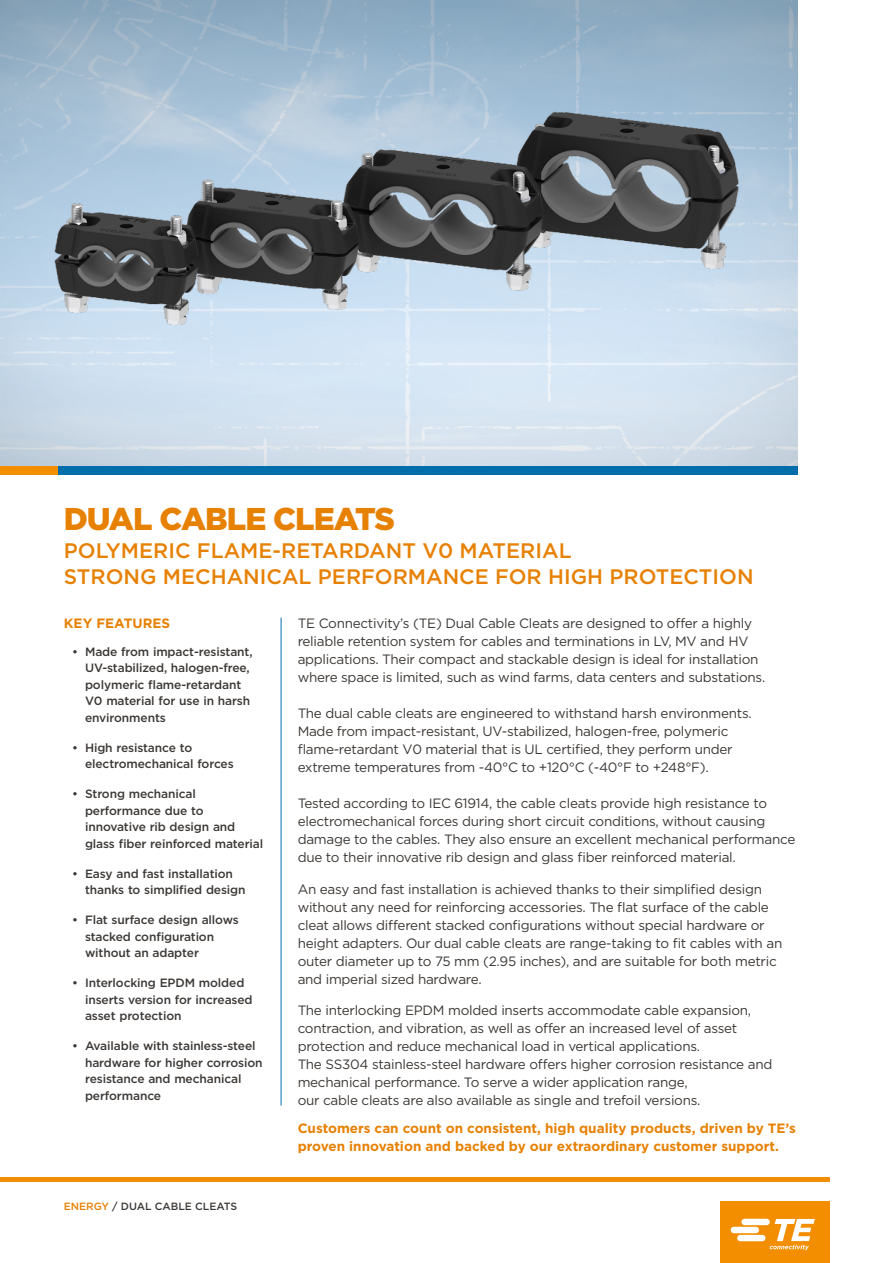
<style>
.page{position:relative;width:893px;height:1263px;background:#fff}
.page>*{position:absolute;margin:0;border:0;box-sizing:border-box;transform-origin:0 0}
.t1{font:900 31.5px "Gotham";letter-spacing:-.03em;color:#e78104}
.t2{font:500 21px/25.5px "Gotham";color:#e78104}
.t3{font:13.5px/18px "Gotham";letter-spacing:-.02em;color:#3c3835}
.t4{font:700 13.5px/18px "Gotham";color:#e78104}
.t5{font:500 12px/16.5px "Gotham";letter-spacing:-.01em;color:#3c3835}
.t6{font:500 10.5px "Gotham";color:#3c3835}
.s1{color:#e78104}
</style>
<div class="page">
<img style="left:0;top:0;width:797px;height:466px">
<div style="left:0;top:466px;width:58px;height:9px;background:#f28e00"></div>
<hr style="left:0;top:1177px;width:829px;height:4px;background:#f28e00">
<div style="left:720px;top:1201px;width:109px;height:62px;background:#f28e00"></div>
<svg style="left:731px;top:1219px;width:84px;height:31px"></svg>
<div style="left:58px;top:466px;width:739px;height:9px;background:#006eab"></div>
<img style="left:53px;top:28px;width:687px;height:427px">
<hr style="left:281px;top:618px;width:1px;height:487px;background:#006eab">
<h1 class="t1" style="left:64px;top:497px;width:333px">DUAL CABLE CLEATS</h1>
<h2 class="t2" style="left:64px;top:538px;width:691px">POLYMERIC FLAME-RETARDANT V0 MATERIAL<br>STRONG MECHANICAL PERFORMANCE FOR HIGH PROTECTION</h2>
<p class="t4" style="left:64px;top:615px;width:108px">KEY FEATURES</p>
<p class="t3" style="left:298px;top:614px;width:469px">TE Connectivity’s (TE) Dual Cable Cleats are designed to offer a highly reliable retention system for cables and terminations in LV, MV and HV applications. Their compact and stackable design is ideal for installation where space is limited, such as wind farms, data centers and substations.</p>
<p class="t3" style="left:298px;top:704px;width:456px">The dual cable cleats are engineered to withstand harsh environments.<br>Made from impact-resistant, UV-stabilized, halogen-free, polymeric flame-retardant V0 material that is UL certified, they perform under extreme temperatures from -40°C to +120°C (-40°F to +248°F).</p>
<p class="t3" style="left:298px;top:794px;width:499px">Tested according to IEC 61914, the cable cleats provide high resistance to electromechanical forces during short circuit conditions, without causing damage to the cables. They also ensure an excellent mechanical performance due to their innovative rib design and glass fiber reinforced material.</p>
<p class="t3" style="left:298px;top:880px;width:486px">An easy and fast installation is achieved thanks to their simplified design without any need for reinforcing accessories. The flat surface of the cable cleat allows different stacked configurations without special hardware or height adapters. Our dual cable cleats are range-taking to fit cables with an outer diameter up to 75 mm (2.95 inches), and are suitable for both metric and imperial sized hardware.</p>
<p class="t3" style="left:298px;top:1001px;width:476px">The interlocking EPDM molded inserts accommodate cable expansion, contraction, and vibration, as well as offer an increased level of asset protection and reduce mechanical load in vertical applications.<br>The SS304 stainless-steel hardware offers higher corrosion resistance and mechanical performance. To serve a wider application range,<br>our cable cleats are also available as single and trefoil versions.</p>
<p class="t4" style="left:298px;top:1119px;width:500px">Customers can count on consistent, high quality products, driven by TE’s proven innovation and backed by our extraordinary customer support.</p>
<p class="t5" style="left:85px;top:643px;width:169px;text-indent:-13px">• Made from impact-resistant,<br>UV-stabilized, halogen-free, polymeric flame-retardant<br>V0 material for use in harsh environments</p>
<p class="t5" style="left:85px;top:739px;width:150px;text-indent:-13px">• High resistance to electromechanical forces</p>
<p class="t5" style="left:85px;top:786px;width:180px;text-indent:-13px">• Strong mechanical performance due to innovative rib design and glass fiber reinforced material</p>
<p class="t5" style="left:85px;top:865px;width:162px;text-indent:-13px">• Easy and fast installation thanks to simplified design</p>
<p class="t5" style="left:85px;top:912px;width:155px;text-indent:-13px">• Flat surface design allows stacked configuration without an adapter</p>
<p class="t5" style="left:85px;top:975px;width:169px;text-indent:-13px">• Interlocking EPDM molded inserts version for increased asset protection</p>
<p class="t5" style="left:85px;top:1038px;width:179px;text-indent:-13px">• Available with stainless-steel hardware for higher corrosion resistance and mechanical performance</p>
<p class="t6" style="left:64px;top:1199px;width:175px"><span class="s1">ENERGY</span> / DUAL CABLE CLEATS</p>
</div>
